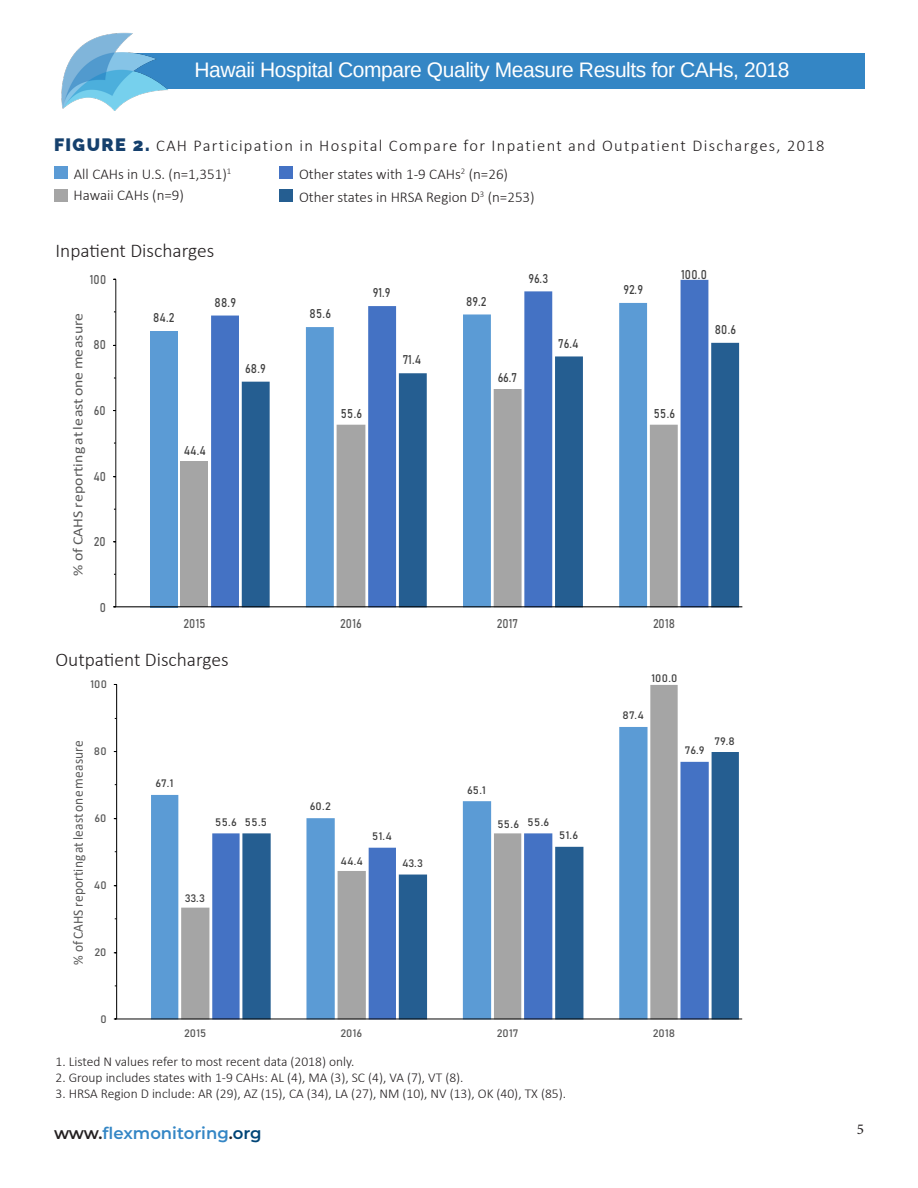
<style>
.page{position:relative;width:918px;height:1188px;background:#fff}
.page>*{position:absolute;margin:0;border:0;box-sizing:border-box;transform-origin:0 0}
.t1{font:21px "Arimo";letter-spacing:-.02em;color:#fff}
.Footnotes{font:300 19.5px "Calibri";color:#231f20}
.t2{font:300 16.5px "Calibri";letter-spacing:.08em;color:#231f20}
.t3{font:600 16.5px "Montserrat";color:#3486c5}
.t4{font:300 15px "Calibri";color:#231f20}
.t5{font:15px "Minion Pro";color:#231f20}
.t6{font:14.1px "Calibri";letter-spacing:.005em;color:#595959;scale:.95 1}
.t7{font:13.95px "Calibri";letter-spacing:.005em;color:#595959;scale:1.13 1}
.Footnotes-2{font:300 13.5px "Calibri";color:#231f20}
.t8{font:12.6px "Bahnschrift";letter-spacing:.015em;color:#404040;scale:.89 1}
.t9{font:12.6px "Bahnschrift";color:#595959;scale:.89 1}
.t10{font:10.8px "Bahnschrift";letter-spacing:.015em;color:#404040;scale:1.05 1}
.t11{font:10.8px "Bahnschrift";color:#595959;scale:1.05 1}
.s1{font-family:"Raleway";font-weight:800;font-size:18px;color:#15406d}
.s2{color:#231f20}
.s3{color:#004577}
</style>
<div class="page">
<div style="left:112px;top:53px;width:753px;height:36px;background:#3486c5"></div>
<img style="left:61px;top:32px;width:107px;height:78px">
<div style="left:54px;top:167px;width:14px;height:12px;background:#5b9bd5"></div>
<div style="left:279px;top:167px;width:14px;height:12px;background:#4472c4"></div>
<div style="left:54px;top:189px;width:14px;height:13px;background:#a5a5a5"></div>
<div style="left:279px;top:189px;width:14px;height:13px;background:#255e91"></div>
<div style="left:150px;top:331px;width:28px;height:276px;background:#5b9bd5"></div>
<div style="left:180px;top:461px;width:28px;height:146px;background:#a5a5a5"></div>
<svg style="left:211px;top:280px;width:497px;height:326px"></svg>
<svg style="left:242px;top:343px;width:497px;height:263px"></svg>
<hr style="left:115px;top:279px;width:1px;height:328px;background:#000">
<hr style="left:116px;top:606px;width:626px;height:1px;background:#000">
<svg style="left:151px;top:794px;width:30px;height:225px;background:#69a3d8"></svg>
<svg style="left:181px;top:685px;width:497px;height:334px"></svg>
<svg style="left:212px;top:762px;width:30px;height:257px;fill:#4472c4"></svg>
<svg style="left:242px;top:752px;width:497px;height:267px"></svg>
<hr style="left:116px;top:684px;width:1px;height:335px;background:#000">
<hr style="left:117px;top:1019px;width:625px;height:1px;background:#000">
<h1 class="t1" style="left:194px;top:56px;width:597px">Hawaii Hospital Compare Quality Measure Results for CAHs, 2018</h1>
<p class="t2" style="left:54px;top:135px;width:772px"><span class="s1">FIGURE 2.</span> CAH Participation in Hospital Compare for Inpatient and Outpatient Discharges, 2018</p>
<p class="t4" style="left:74px;top:164px;width:159px">All CAHs in U.S. (n=1,351)<sup>1</sup></p>
<p class="t4" style="left:74px;top:186px;width:112px">Hawaii CAHs (n=9)</p>
<p class="t4" style="left:299px;top:164px;width:211px">Other states with 1-9 CAHs<sup>2</sup> (n=26)</p>
<p class="t4" style="left:299px;top:187px;width:237px">Other states in HRSA Region D<sup>3</sup> (n=253)</p>
<p class="Footnotes" style="left:56px;top:238px;width:160px">Inpatient Discharges</p>
<p class="t9" style="left:90px;top:272px;width:20px">100</p>
<p class="t7" style="left:68px;top:576px;width:234px;rotate:-90deg">% of CAHS reporting at least one measure</p>
<p class="t9" style="left:93px;top:337px;width:16px">80</p>
<p class="t9" style="left:94px;top:403px;width:15px">60</p>
<p class="t9" style="left:93px;top:468px;width:16px">40</p>
<p class="t9" style="left:94px;top:534px;width:15px">20</p>
<p class="t8" style="left:153px;top:310px;width:26px">84.2</p>
<p class="t8" style="left:215px;top:295px;width:26px">88.9</p>
<p class="t8" style="left:184px;top:443px;width:26px">44.4</p>
<p class="t8" style="left:245px;top:360px;width:25px">68.9</p>
<p class="t8" style="left:310px;top:306px;width:26px">85.6</p>
<p class="t8" style="left:373px;top:285px;width:22px">91.9</p>
<p class="t8" style="left:403px;top:352px;width:22px">71.4</p>
<p class="t8" style="left:341px;top:406px;width:26px">55.6</p>
<p class="t8" style="left:466px;top:294px;width:25px">89.2</p>
<p class="t8" style="left:498px;top:370px;width:23px">66.7</p>
<p class="t8" style="left:528px;top:270px;width:24px">96.3</p>
<p class="t8" style="left:681px;top:266px;width:30px">100.0</p>
<p class="t8" style="left:623px;top:282px;width:24px">92.9</p>
<p class="t8" style="left:558px;top:336px;width:24px">76.4</p>
<p class="t8" style="left:715px;top:322px;width:26px">80.6</p>
<p class="t8" style="left:654px;top:406px;width:26px">55.6</p>
<p class="t9" style="left:100px;top:599px;width:8px">0</p>
<p class="t9" style="left:184px;top:616px;width:26px">2015</p>
<p class="t9" style="left:340px;top:616px;width:26px">2016</p>
<p class="t9" style="left:497px;top:616px;width:26px">2017</p>
<p class="t9" style="left:653px;top:616px;width:26px">2018</p>
<p class="Footnotes" style="left:56px;top:647px;width:175px">Outpatient Discharges</p>
<p class="t11" style="left:90px;top:678px;width:17px">100</p>
<p class="t6" style="left:68px;top:965px;width:237px;rotate:-90deg">% of CAHS reporting at least one measure</p>
<p class="t11" style="left:94px;top:745px;width:14px">80</p>
<p class="t11" style="left:95px;top:812px;width:13px">60</p>
<p class="t11" style="left:94px;top:879px;width:14px">40</p>
<p class="t11" style="left:94px;top:946px;width:13px">20</p>
<p class="t10" style="left:156px;top:777px;width:19px">67.1</p>
<p class="t10" style="left:215px;top:815px;width:22px">55.6</p>
<p class="t10" style="left:245px;top:815px;width:23px">55.5</p>
<p class="t10" style="left:185px;top:892px;width:21px">33.3</p>
<p class="t10" style="left:310px;top:800px;width:21px">60.2</p>
<p class="t10" style="left:341px;top:854px;width:23px">44.4</p>
<p class="t10" style="left:372px;top:829px;width:20px">51.4</p>
<p class="t10" style="left:402px;top:856px;width:22px">43.3</p>
<p class="t10" style="left:467px;top:783px;width:19px">65.1</p>
<p class="t10" style="left:497px;top:817px;width:22px">55.6</p>
<p class="t10" style="left:528px;top:815px;width:22px">55.6</p>
<p class="t10" style="left:559px;top:829px;width:20px">51.6</p>
<p class="t10" style="left:651px;top:672px;width:26px">100.0</p>
<p class="t10" style="left:622px;top:709px;width:22px">87.4</p>
<p class="t10" style="left:685px;top:744px;width:20px">76.9</p>
<p class="t10" style="left:714px;top:734px;width:21px">79.8</p>
<p class="t11" style="left:100px;top:1013px;width:7px">0</p>
<p class="t11" style="left:184px;top:1027px;width:23px">2015</p>
<p class="t11" style="left:341px;top:1027px;width:22px">2016</p>
<p class="t11" style="left:497px;top:1027px;width:22px">2017</p>
<p class="t11" style="left:653px;top:1027px;width:23px">2018</p>
<p class="Footnotes-2" style="left:56px;top:1053px;width:300px">1. Listed N values refer to most recent data (2018) only.</p>
<p class="Footnotes-2" style="left:56px;top:1069px;width:410px">2. Group includes states with 1-9 CAHs: AL (4), MA (3), SC (4), VA (7), VT (8).</p>
<p class="Footnotes-2" style="left:56px;top:1085px;width:512px">3. HRSA Region D include: AR (29), AZ (15), CA (34), LA (27), NM (10), NV (13), OK (40), TX (85).</p>
<p class="t3" style="left:54px;top:1121px;width:209px"><span class="s2">www.</span>flexmonitoring<span class="s2">.</span><span class="s3">org</span></p>
<p class="t5" style="left:857px;top:1119px;width:9px">5</p>
</div>
